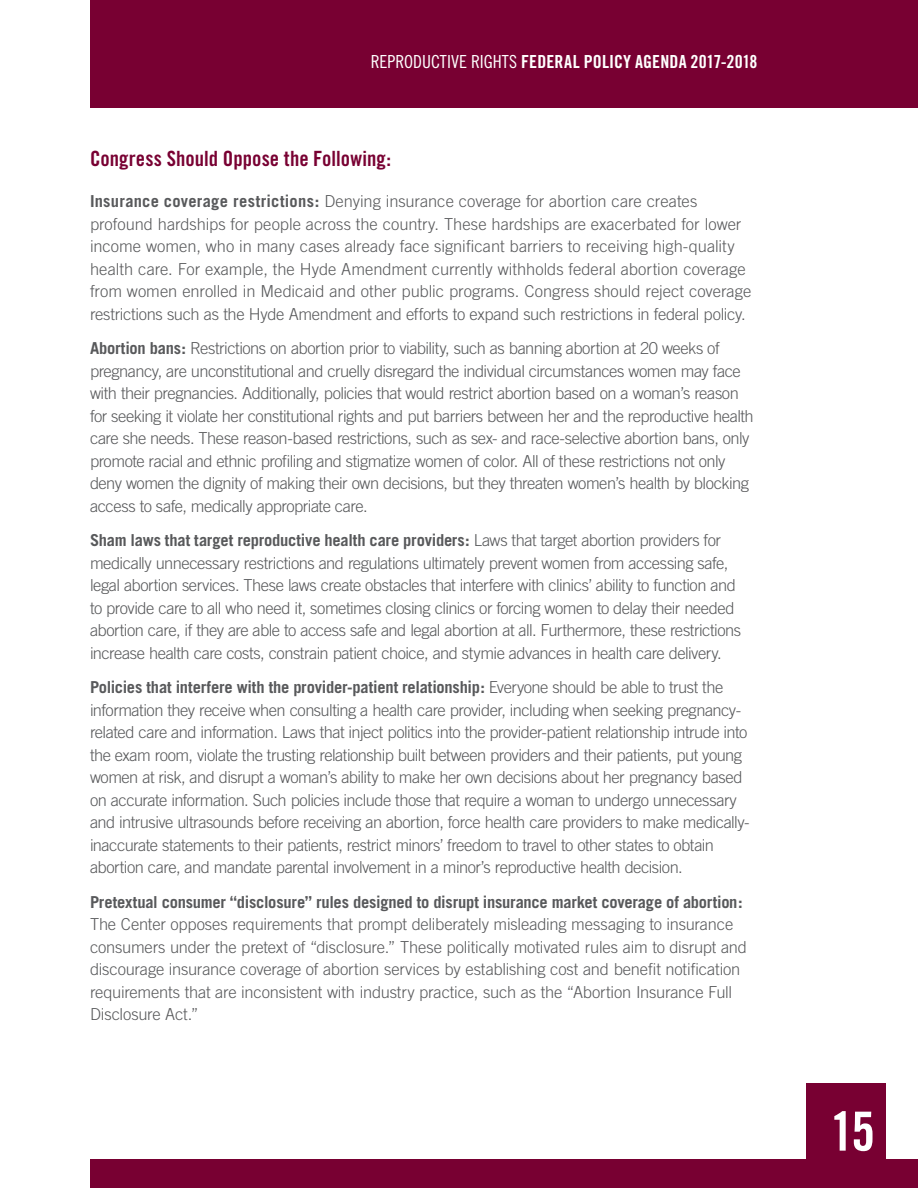
<style>
.page{position:relative;width:918px;height:1188px;background:#fff}
.page>*{position:absolute;margin:0;border:0;box-sizing:border-box;transform-origin:0 0}
.t1{font:54px "Trade Gothic Bold Cond Twenty";color:#fff}
.t2{font:21px "Trade Gothic Bold Cond Twenty";color:#780032}
.t3{font:18px "Trade Gothic Bold Cond Twenty";letter-spacing:.01em;color:#fff}
.t4{font:300 16.5px/22.5px "Trade Gothic";letter-spacing:-.03em;color:#58595b}
.t5{font:300 16.5px/22.5px "Trade Gothic";letter-spacing:-.005em;color:#58595b}
.t6{font:300 16.5px/22.5px "Trade Gothic";letter-spacing:-.01em;color:#58595b}
.t7{font:700 16.5px "Trade Gothic";letter-spacing:-.015em;color:#58595b}
.s1{font-family:"Trade Gothic Cond Eighteen"}
.s2{font-weight:700}
</style>
<div class="page">
<div style="left:90px;top:0;width:828px;height:107px;background:#780032"></div>
<div style="left:90px;top:1159px;width:828px;height:29px;background:#780032"></div>
<div style="left:806px;top:1083px;width:80px;height:78px;background:#780032"></div>
<p class="t3" style="left:371px;top:51px;width:388px"><span class="s1">REPRODUCTIVE RIGHTS</span> FEDERAL POLICY AGENDA 2017-2018</p>
<p class="t2" style="left:90px;top:146px;width:303px">Congress Should Oppose the Following:</p>
<p class="t5" style="left:90px;top:190px;width:663px"><span class="s2">Insurance coverage restrictions:</span> Denying insurance coverage for abortion care creates profound hardships for people across the country. These hardships are exacerbated for lower income women, who in many cases already face significant barriers to receiving high-quality health care. For example, the Hyde Amendment currently withholds federal abortion coverage from women enrolled in Medicaid and other public programs. Congress should reject coverage restrictions such as the Hyde Amendment and efforts to expand such restrictions in federal policy.</p>
<p class="t4" style="left:90px;top:337px;width:665px"><span class="s2">Abortion bans:</span> Restrictions on abortion prior to viability, such as banning abortion at 20 weeks of pregnancy, are unconstitutional and cruelly disregard the individual circumstances women may face with their pregnancies. Additionally, policies that would restrict abortion based on a woman’s reason for seeking it violate her constitutional rights and put barriers between her and the reproductive health care she needs. These reason-based restrictions, such as sex- and race-selective abortion bans, only promote racial and ethnic profiling and stigmatize women of color. All of these restrictions not only deny women the dignity of making their own decisions, but they threaten women’s health by blocking access to safe, medically appropriate care.</p>
<p class="t4" style="left:90px;top:529px;width:653px"><span class="s2">Sham laws that target reproductive health care providers:</span> Laws that target abortion providers for medically unnecessary restrictions and regulations ultimately prevent women from accessing safe, legal abortion services. These laws create obstacles that interfere with clinics’ ability to function and to provide care to all who need it, sometimes closing clinics or forcing women to delay their needed abortion care, if they are able to access safe and legal abortion at all. Furthermore, these restrictions increase health care costs, constrain patient choice, and stymie advances in health care delivery.</p>
<p class="t4" style="left:90px;top:676px;width:661px"><span class="s2">Policies that interfere with the provider-patient relationship:</span> Everyone should be able to trust the information they receive when consulting a health care provider, including when seeking pregnancy&shy;related care and information. Laws that inject politics into the provider-patient relationship intrude into the exam room, violate the trusting relationship built between providers and their patients, put young women at risk, and disrupt a woman’s ability to make her own decisions about her pregnancy based on accurate information. Such policies include those that require a woman to undergo unnecessary and intrusive ultrasounds before receiving an abortion, force health care providers to make medically&shy;inaccurate statements to their patients, restrict minors’ freedom to travel to other states to obtain abortion care, and mandate parental involvement in a minor’s reproductive health decision.</p>
<p class="t7" style="left:90px;top:892px;width:654px">Pretextual consumer “disclosure” rules designed to disrupt insurance market coverage of abortion:</p>
<p class="t6" style="left:90px;top:913px;width:659px">The Center opposes requirements that prompt deliberately misleading messaging to insurance consumers under the pretext of “disclosure.” These politically motivated rules aim to disrupt and discourage insurance coverage of abortion services by establishing cost and benefit notification requirements that are inconsistent with industry practice, such as the “Abortion Insurance Full Disclosure Act.”</p>
<h1 class="t1" style="left:830px;top:1099px;width:47px">15</h1>
</div>
